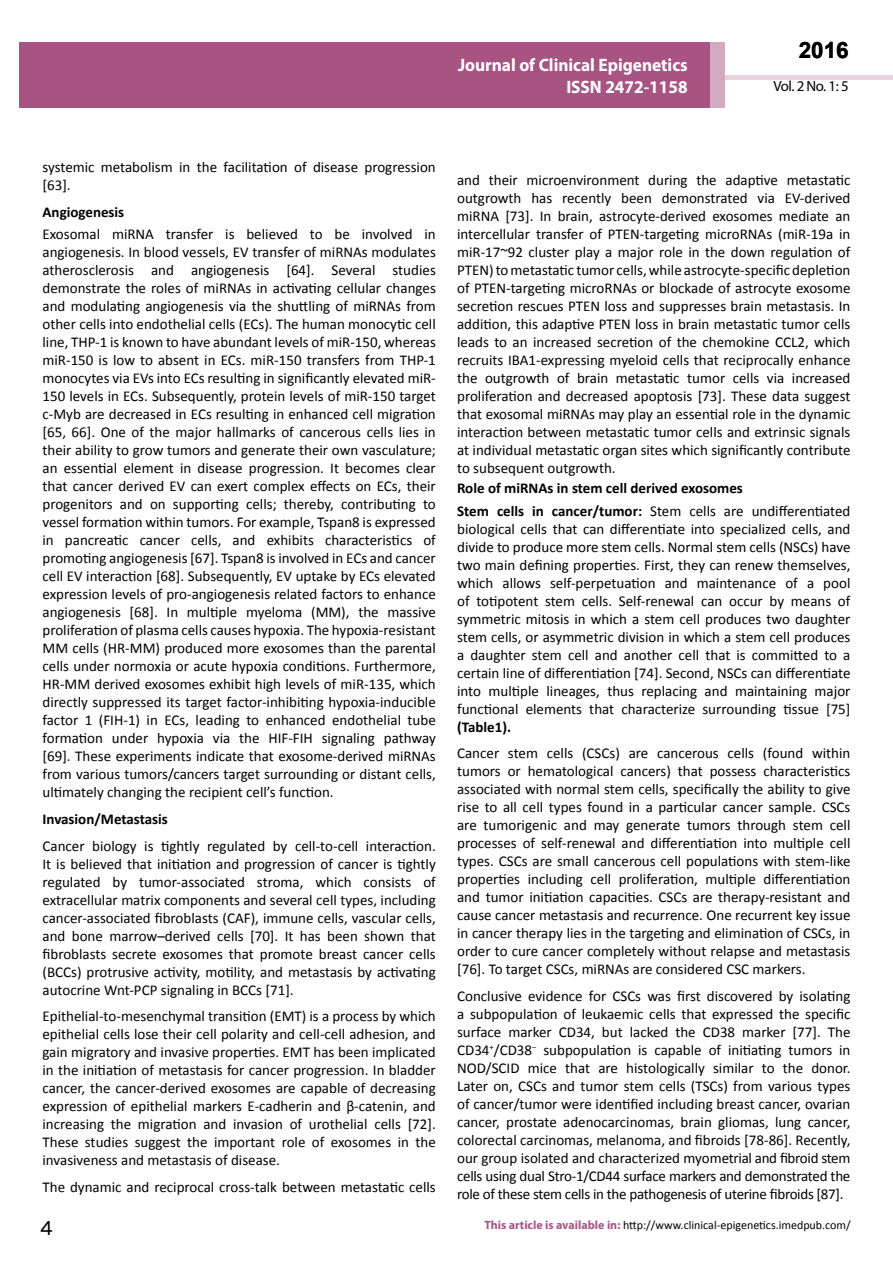
<style>
.page{position:relative;width:893px;height:1263px;background:#fff}
.page>*{position:absolute;margin:0;border:0;box-sizing:border-box;transform-origin:0 0}
.t1{font:25.5px "Tunga";color:#000}
.t2{font:700 22.5px "Arial";color:#000}
.t3{font:700 18px/21.6px "Myriad Pro";color:#fff;text-align:right;scale:.96 1}
.t4{font:15px/18px "Calibri";color:#000;text-align:justify}
.t5{font:700 15px/22.2px "Calibri";color:#000}
.t6{font:14.85px "Myriad Pro";color:#000}
.t7{font:12px "Calibri";color:#000}
.s1{font-weight:400}
.s2{font-family:"Myriad Pro";font-weight:700;color:#a75483}
</style>
<div class="page">
<hr style="left:725px;top:75px;width:168px;height:4px;background:#e6d1dd">
<div style="left:709px;top:42px;width:16px;height:66px;background:#d2aac1"></div>
<div style="left:19px;top:42px;width:690px;height:66px;background:#a75483"></div>
<p class="t3" style="left:458px;top:54px;width:241px">Journal of Clinical Epigenetics<br>ISSN 2472-1158</p>
<h2 class="t2" style="left:799px;top:35px;width:52px">2016</h2>
<p class="t6" style="left:773px;top:77px;width:77px">Vol. 2 No. 1: 5</p>
<p class="t4" style="left:43px;top:158px;width:395px">systemic metabolism in the facilitation of disease progression [63].</p>
<p class="t5" style="left:43px;top:201px;width:83px">Angiogenesis</p>
<p class="t4" style="left:43px;top:225px;width:395px">Exosomal miRNA transfer is believed to be involved in angiogenesis. In blood vessels, EV transfer of miRNAs modulates atherosclerosis and angiogenesis [64]. Several studies demonstrate the roles of miRNAs in activating cellular changes and modulating angiogenesis via the shuttling of miRNAs from other cells into endothelial cells (ECs). The human monocytic cell line, THP-1 is known to have abundant levels of miR-150, whereas miR-150 is low to absent in ECs. miR-150 transfers from THP-1 monocytes via EVs into ECs resulting in significantly elevated miR-150 levels in ECs. Subsequently, protein levels of miR-150 target c-Myb are decreased in ECs resulting in enhanced cell migration [65, 66]. One of the major hallmarks of cancerous cells lies in their ability to grow tumors and generate their own vasculature; an essential element in disease progression. It becomes clear that cancer derived EV can exert complex effects on ECs, their progenitors and on supporting cells; thereby, contributing to vessel formation within tumors. For example, Tspan8 is expressed in pancreatic cancer cells, and exhibits characteristics of promoting angiogenesis [67]. Tspan8 is involved in ECs and cancer cell EV interaction [68]. Subsequently, EV uptake by ECs elevated expression levels of pro-angiogenesis related factors to enhance angiogenesis [68]. In multiple myeloma (MM), the massive proliferation of plasma cells causes hypoxia. The hypoxia-resistant MM cells (HR-MM) produced more exosomes than the parental cells under normoxia or acute hypoxia conditions. Furthermore, HR-MM derived exosomes exhibit high levels of miR-135, which directly suppressed its target factor-inhibiting hypoxia-inducible factor 1 (FIH-1) in ECs, leading to enhanced endothelial tube formation under hypoxia via the HIF-FIH signaling pathway [69]. These experiments indicate that exosome-derived miRNAs from various tumors/cancers target surrounding or distant cells, ultimately changing the recipient cell’s function.</p>
<p class="t5" style="left:43px;top:808px;width:127px">Invasion/Metastasis</p>
<p class="t4" style="left:43px;top:836px;width:395px">Cancer biology is tightly regulated by cell-to-cell interaction.<br>It is believed that initiation and progression of cancer is tightly regulated by tumor-associated stroma, which consists of extracellular matrix components and several cell types, including cancer-associated fibroblasts (CAF), immune cells, vascular cells, and bone marrow–derived cells [70]. It has been shown that fibroblasts secrete exosomes that promote breast cancer cells (BCCs) protrusive activity, motility, and metastasis by activating autocrine Wnt-PCP signaling in BCCs [71].</p>
<p class="t4" style="left:43px;top:1007px;width:395px">Epithelial-to-mesenchymal transition (EMT) is a process by which epithelial cells lose their cell polarity and cell-cell adhesion, and gain migratory and invasive properties. EMT has been implicated in the initiation of metastasis for cancer progression. In bladder cancer, the cancer-derived exosomes are capable of decreasing expression of epithelial markers E-cadherin and β-catenin, and increasing the migration and invasion of urothelial cells [72].<br>These studies suggest the important role of exosomes in the invasiveness and metastasis of disease.</p>
<p class="t4" style="left:43px;top:1177px;width:395px">The dynamic and reciprocal cross-talk between metastatic cells</p>
<p class="t4" style="left:457px;top:171px;width:395px">and their microenvironment during the adaptive metastatic outgrowth has recently been demonstrated via EV-derived miRNA [73]. In brain, astrocyte-derived exosomes mediate an intercellular transfer of PTEN-targeting microRNAs (miR-19a in miR-17~92 cluster play a major role in the down regulation of PTEN) to metastatic tumor cells, while astrocyte-specific depletion of PTEN-targeting microRNAs or blockade of astrocyte exosome secretion rescues PTEN loss and suppresses brain metastasis. In addition, this adaptive PTEN loss in brain metastatic tumor cells leads to an increased secretion of the chemokine CCL2, which recruits IBA1-expressing myeloid cells that reciprocally enhance the outgrowth of brain metastatic tumor cells via increased proliferation and decreased apoptosis [73]. These data suggest that exosomal miRNAs may play an essential role in the dynamic interaction between metastatic tumor cells and extrinsic signals at individual metastatic organ sites which significantly contribute to subsequent outgrowth.</p>
<p class="t5" style="left:457px;top:477px;width:395px">Role of miRNAs in stem cell derived exosomes<br>Stem cells in cancer/tumor: <span class="s1">Stem cells are undifferentiated</span></p>
<p class="t4" style="left:457px;top:520px;width:395px">biological cells that can differentiate into specialized cells, and divide to produce more stem cells. Normal stem cells (NSCs) have two main defining properties. First, they can renew themselves, which allows self-perpetuation and maintenance of a pool of totipotent stem cells. Self-renewal can occur by means of symmetric mitosis in which a stem cell produces two daughter stem cells, or asymmetric division in which a stem cell produces a daughter stem cell and another cell that is committed to a certain line of differentiation [74]. Second, NSCs can differentiate into multiple lineages, thus replacing and maintaining major functional elements that characterize surrounding tissue [75]</p>
<p class="t5" style="left:457px;top:715px;width:55px">(Table1).</p>
<p class="t4" style="left:457px;top:744px;width:395px">Cancer stem cells (CSCs) are cancerous cells (found within tumors or hematological cancers) that possess characteristics associated with normal stem cells, specifically the ability to give rise to all cell types found in a particular cancer sample. CSCs are tumorigenic and may generate tumors through stem cell processes of self-renewal and differentiation into multiple cell types. CSCs are small cancerous cell populations with stem-like properties including cell proliferation, multiple differentiation and tumor initiation capacities. CSCs are therapy-resistant and cause cancer metastasis and recurrence. One recurrent key issue in cancer therapy lies in the targeting and elimination of CSCs, in order to cure cancer completely without relapse and metastasis [76]. To target CSCs, miRNAs are considered CSC markers.</p>
<p class="t4" style="left:457px;top:987px;width:395px">Conclusive evidence for CSCs was first discovered by isolating a subpopulation of leukaemic cells that expressed the specific surface marker CD34, but lacked the CD38 marker [77]. The CD34<sup>+</sup>/CD38<sup>−</sup> subpopulation is capable of initiating tumors in NOD/SCID mice that are histologically similar to the donor.<br>Later on, CSCs and tumor stem cells (TSCs) from various types of cancer/tumor were identified including breast cancer, ovarian cancer, prostate adenocarcinomas, brain gliomas, lung cancer, colorectal carcinomas, melanoma, and fibroids [78-86]. Recently, our group isolated and characterized myometrial and fibroid stem cells using dual Stro-1/CD44 surface markers and demonstrated the role of these stem cells in the pathogenesis of uterine fibroids [87].</p>
<h1 class="t1" style="left:40px;top:1211px;width:15px">4</h1>
<p class="t7" style="left:484px;top:1218px;width:368px"><span class="s2">This article is available in:</span> http://www.clinical-epigenetics.imedpub.com/</p>
</div>
